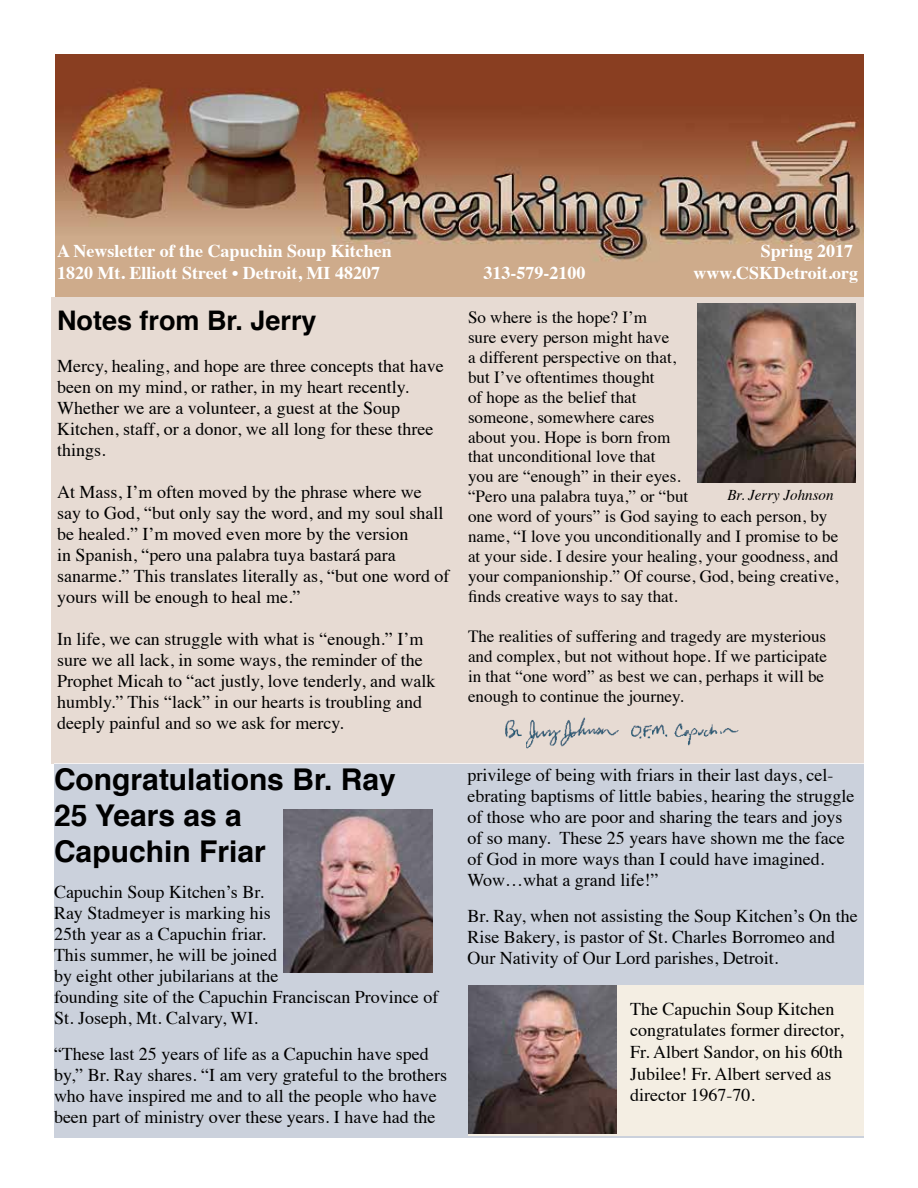
<style>
.page{position:relative;width:918px;height:1188px;background:#fff}
.page>*{position:absolute;margin:0;border:0;box-sizing:border-box;transform-origin:0 0}
.t1{font:700 30px/36px "Helvetica";color:#000}
.t2{font:700 27px "Helvetica";color:#000}
.t3{font:18px/21px "Times";color:#000}
.t4{font:700 18px "Times";color:#fff}
.t5{font:17.1px/20px "Times";color:#000}
.t6{font:italic 15px "Times";color:#000}
</style>
<div class="page">
<div style="left:54px;top:763px;width:809px;height:375px;background:#cbd1dc"></div>
<div style="left:51px;top:297px;width:812px;height:466px;background:#e7dbd3"></div>
<img style="left:55px;top:54px;width:808px;height:243px">
<img style="left:697px;top:304px;width:158px;height:179px">
<img style="left:505px;top:717px;width:234px;height:32px">
<img style="left:283px;top:809px;width:150px;height:164px">
<div style="left:468px;top:985px;width:396px;height:151px;background:#f4eee3"></div>
<img style="left:468px;top:985px;width:149px;height:149px">
<p class="t4" style="left:57px;top:234px;width:336px">A Newsletter of the Capuchin Soup Kitchen</p>
<p class="t4" style="left:761px;top:234px;width:94px">Spring 2017</p>
<p class="t4" style="left:57px;top:255px;width:325px">1820 Mt. Elliott Street • Detroit, MI 48207</p>
<p class="t4" style="left:484px;top:255px;width:103px">313-579-2100</p>
<p class="t4" style="left:694px;top:255px;width:166px">www.CSKDetroit.org</p>
<h2 class="t2" style="left:57px;top:299px;width:261px">Notes from Br. Jerry</h2>
<p class="t3" style="left:57px;top:354px;width:388px">Mercy, healing, and hope are three concepts that have been on my mind, or rather, in my heart recently.<br>Whether we are a volunteer, a guest at the Soup Kitchen, staff, or a donor, we all long for these three things.</p>
<p class="t3" style="left:57px;top:480px;width:394px">At Mass, I’m often moved by the phrase where we say to God, “but only say the word, and my soul shall be healed.” I’m moved even more by the version<br>in Spanish, “pero una palabra tuya bastará para sanarme.” This translates literally as, “but one word of yours will be enough to heal me.”</p>
<p class="t3" style="left:57px;top:627px;width:380px">In life, we can struggle with what is “enough.” I’m sure we all lack, in some ways, the reminder of the Prophet Micah to “act justly, love tenderly, and walk humbly.” This “lack” in our hearts is troubling and deeply painful and so we ask for mercy.</p>
<h1 class="t1" style="left:54px;top:761px;width:343px">Congratulations Br. Ray<br>25 Years as a<br>Capuchin Friar</h1>
<p class="t3" style="left:54px;top:880px;width:386px">Capuchin Soup Kitchen’s Br.<br>Ray Stadmeyer is marking his<br>25th year as a Capuchin friar.<br>This summer, he will be joined<br>by eight other jubilarians at the<br>founding site of the Capuchin Franciscan Province of<br>St. Joseph, Mt. Calvary, WI.</p>
<p class="t3" style="left:54px;top:1042px;width:395px">“These last 25 years of life as a Capuchin have sped by,” Br. Ray shares. “I am very grateful to the brothers who have inspired me and to all the people who have been part of ministry over these years. I have had the</p>
<p class="t5" style="left:468px;top:306px;width:372px">So where is the hope? I’m<br>sure every person might have<br>a different perspective on that,<br>but I’ve oftentimes thought<br>of hope as the belief that<br>someone, somewhere cares<br>about you. Hope is born from<br>that unconditional love that<br>you are “enough” in their eyes.<br>“Pero una palabra tuya,” or “but<br>one word of yours” is God saying to each person, by name, “I love you unconditionally and I promise to be at your side. I desire your healing, your goodness, and your companionship.” Of course, God, being creative, finds creative ways to say that.</p>
<p class="t5" style="left:468px;top:625px;width:361px">The realities of suffering and tragedy are mysterious and complex, but not without hope. If we participate in that “one word” as best we can, perhaps it will be enough to continue the journey.</p>
<p class="t6" style="left:727px;top:482px;width:108px">Br. Jerry Johnson</p>
<p class="t3" style="left:467px;top:763px;width:388px">privilege of being with friars in their last days, cel&shy;ebrating baptisms of little babies, hearing the struggle of those who are poor and sharing the tears and joys of so many. These 25 years have shown me the face of God in more ways than I could have imagined.<br>Wow…what a grand life!”</p>
<p class="t3" style="left:467px;top:904px;width:392px">Br. Ray, when not assisting the Soup Kitchen’s On the<br>Rise Bakery, is pastor of St. Charles Borromeo and<br>Our Nativity of Our Lord parishes, Detroit.</p>
<p class="t3" style="left:630px;top:996px;width:215px;line-height:21.6px">The Capuchin Soup Kitchen congratulates former director,<br>Fr. Albert Sandor, on his 60th<br>Jubilee! Fr. Albert served as director 1967-70.</p>
</div>
